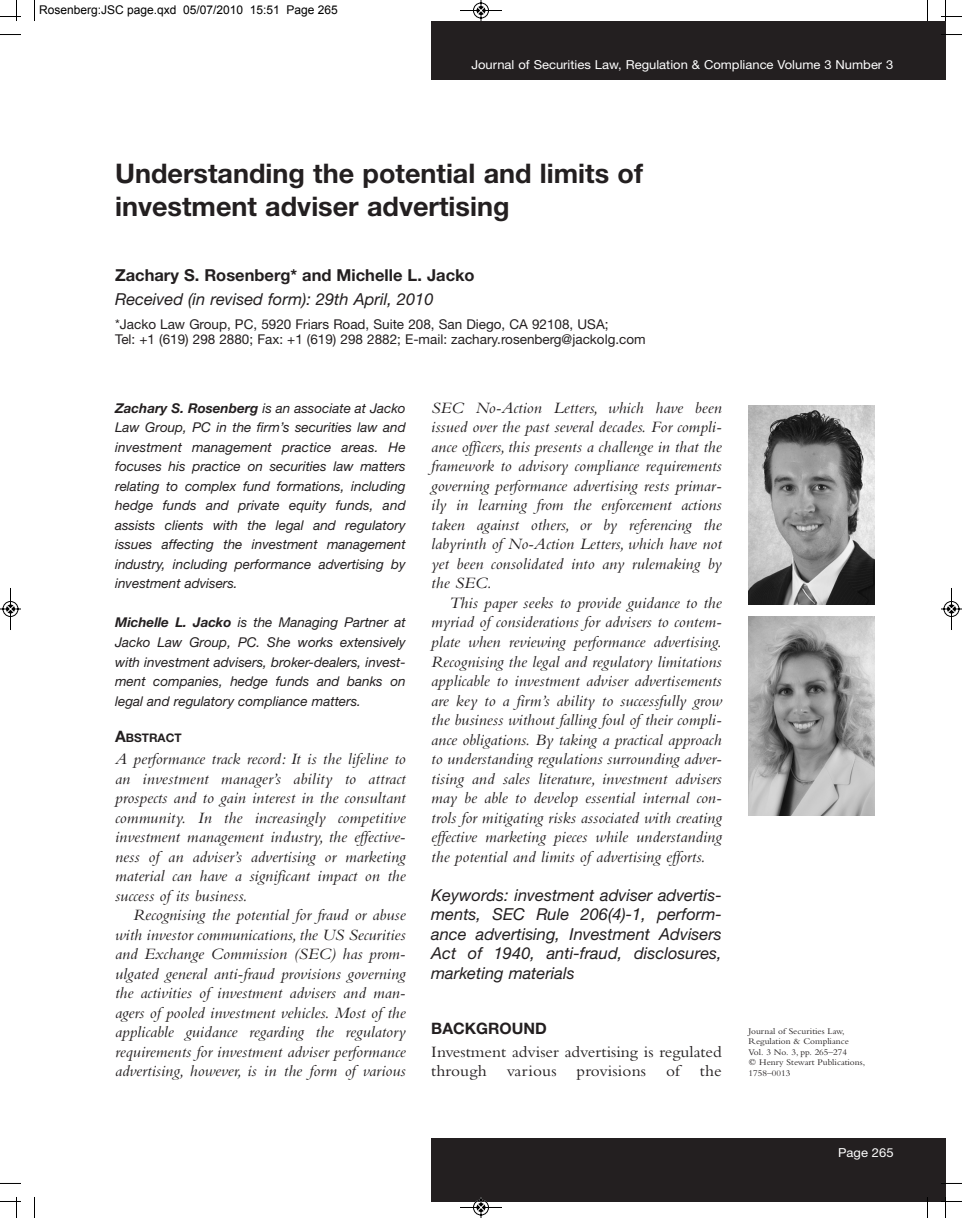
<style>
.page{position:relative;width:962px;height:1218px;background:#fff}
.page>*{position:absolute;margin:0;border:0;box-sizing:border-box;transform-origin:0 0}
.t1{font:700 27px/33px "Helvetica Neue";color:#231f20}
.t2{font:italic 16.5px/19.5px "Bembo";color:#231f20;text-align:justify;scale:1.05 1}
.t3{font:italic 16.5px/19.5px "Helvetica Neue";color:#231f20;text-align:justify}
.t4{font:16.5px/19.5px "Bembo";color:#231f20;scale:1.05 1}
.t5{font:700 16.5px "Helvetica Neue";color:#231f20}
.t6{font:700 15.75px "Helvetica Neue";color:#231f20}
.t7{font:italic 13.5px/19.5px "Helvetica Neue";color:#231f20;text-align:justify}
.t8{font:13.5px/15px "Helvetica Neue";color:#231f20}
.t9{font:12.3px "Helvetica Neue";color:#fff;scale:1.05 1}
.t10{font:12px "Arial";color:#000}
.t11{font:700 11.85px "Helvetica Neue";color:#231f20}
.t12{font:9px/10.5px "Bembo";color:#231f20;scale:1.05 1}
.s1{font-weight:700}
.s2{font-size:15.75px}
.s3{font-family:"Universal Newswith Comm Pi"}
</style>
<div class="page">
<div style="left:431px;top:21px;width:514px;height:59px;background:#231f20"></div>
<div style="left:431px;top:1137px;width:514px;height:63px;background:#231f20"></div>
<img style="left:748px;top:405px;width:126px;height:199px">
<img style="left:748px;top:616px;width:126px;height:199px">
<svg style="left:34px;top:0;width:1px;height:21px"></svg>
<svg style="left:0;top:34px;width:21px;height:1px"></svg>
<svg style="left:927px;top:0;width:1px;height:21px"></svg>
<svg style="left:941px;top:34px;width:21px;height:1px"></svg>
<svg style="left:34px;top:1197px;width:1px;height:20px"></svg>
<svg style="left:927px;top:1197px;width:1px;height:20px"></svg>
<svg style="left:0;top:0;width:21px;height:21px"></svg>
<svg style="left:941px;top:0;width:21px;height:21px"></svg>
<svg style="left:0;top:1197px;width:21px;height:20px"></svg>
<svg style="left:941px;top:1196px;width:21px;height:21px"></svg>
<svg style="left:460px;top:0;width:42px;height:21px"></svg>
<svg style="left:459px;top:1197px;width:44px;height:20px"></svg>
<svg style="left:0;top:588px;width:21px;height:42px"></svg>
<svg style="left:941px;top:588px;width:21px;height:42px"></svg>
<p class="t10" style="left:39px;top:3px;width:300px">Rosenberg:JSC page.qxd 05/07/2010 15:51 Page 265</p>
<p class="t9" style="left:471px;top:60px;width:403px">Journal of Securities Law, Regulation &amp; Compliance Volume 3 Number 3</p>
<h1 class="t1" style="left:115px;top:159px;width:529px">Understanding the potential and limits of investment adviser advertising</h1>
<p class="t5" style="left:115px;top:269px;width:361px">Zachary S. Rosenberg* and Michelle L. Jacko</p>
<p class="t3" style="left:115px;top:290px;width:320px">Received (in revised form): 29th April, 2010</p>
<p class="t8" style="left:115px;top:317px;width:532px">*Jacko Law Group, PC, 5920 Friars Road, Suite 208, San Diego, CA 92108, USA;<br>Tel: +1 (619) 298 2880; Fax: +1 (619) 298 2882; E-mail: zachary.rosenberg@jackolg.com</p>
<p class="t7" style="left:115px;top:399px;width:292px"><span class="s1">Zachary S. Rosenberg</span> is an associate at Jacko Law Group, PC in the firm’s securities law and investment management practice areas. He focuses his practice on securities law matters relating to complex fund formations, including hedge funds and private equity funds, and assists clients with the legal and regulatory issues affecting the investment management industry, including performance advertising by investment advisers.</p>
<p class="t7" style="left:115px;top:614px;width:292px"><span class="s1">Michelle L. Jacko</span> is the Managing Partner at Jacko Law Group, PC. She works extensively with investment advisers, broker-dealers, invest&shy;ment companies, hedge funds and banks on legal and regulatory compliance matters.</p>
<p class="t11" style="left:115px;top:733px;width:68px"><span class="s2">A</span>BSTRACT</p>
<p class="t2" style="left:115px;top:750px;width:278px">A performance track record: It is the lifeline to an investment manager’s ability to attract prospects and to gain interest in the consultant community. In the increasingly competitive investment management industry, the effective&shy;ness of an adviser’s advertising or marketing material can have a significant impact on the success of its business.</p>
<p class="t2" style="left:115px;top:906px;width:278px;text-indent:18px">Recognising the potential for fraud or abuse with investor communications, the US Securities and Exchange Commission (SEC) has prom&shy;ulgated general anti-fraud provisions governing the activities of investment advisers and man&shy;agers of pooled investment vehicles. Most of the applicable guidance regarding the regulatory requirements for investment adviser performance advertising, however, is in the form of various</p>
<p class="t2" style="left:431px;top:399px;width:278px">SEC No-Action Letters, which have been issued over the past several decades. For compli&shy;ance officers, this presents a challenge in that the framework to advisory compliance requirements governing performance advertising rests primar - ily in learning from the enforcement actions taken against others, or by referencing the labyrinth of No-Action Letters, which have not yet been consolidated into any rulemaking by the SEC.</p>
<p class="t2" style="left:431px;top:594px;width:278px;text-indent:18px">This paper seeks to provide guidance to the myriad of considerations for advisers to contem&shy;plate when reviewing performance advertising.<br>Recognising the legal and regulatory limitations applicable to investment adviser advertisements are key to a firm’s ability to successfully grow the business without falling foul of their compli&shy;ance obligations. By taking a practical approach to understanding regulations surrounding adver&shy;tising and sales literature, investment advisers may be able to develop essential internal con&shy;trols for mitigating risks associated with creating effective marketing pieces while understanding the potential and limits of advertising efforts.</p>
<p class="t3" style="left:431px;top:886px;width:292px">Keywords: investment adviser advertis&shy;ments, SEC Rule 206(4)-1, perform&shy;ance advertising, Investment Advisers Act of 1940, anti-fraud, disclosures, marketing materials</p>
<p class="t6" style="left:431px;top:1022px;width:117px">BACKGROUND</p>
<p class="t4" style="left:431px;top:1043px;width:278px">Investment adviser advertising is regulated through various provisions of the</p>
<p class="t12" style="left:749px;top:1026px;width:97px">Journal of Securities Law,<br>Regulation &amp; Compliance<br>Vol. 3 No. 3, pp. 265–274</p>
<p class="t12" style="left:749px;top:1057px;width:113px"><span class="s3">-</span> Henry Stewart Publications,<br>1758–0013</p>
<p class="t9" style="left:838px;top:1148px;width:54px">Page 265</p>
</div>
